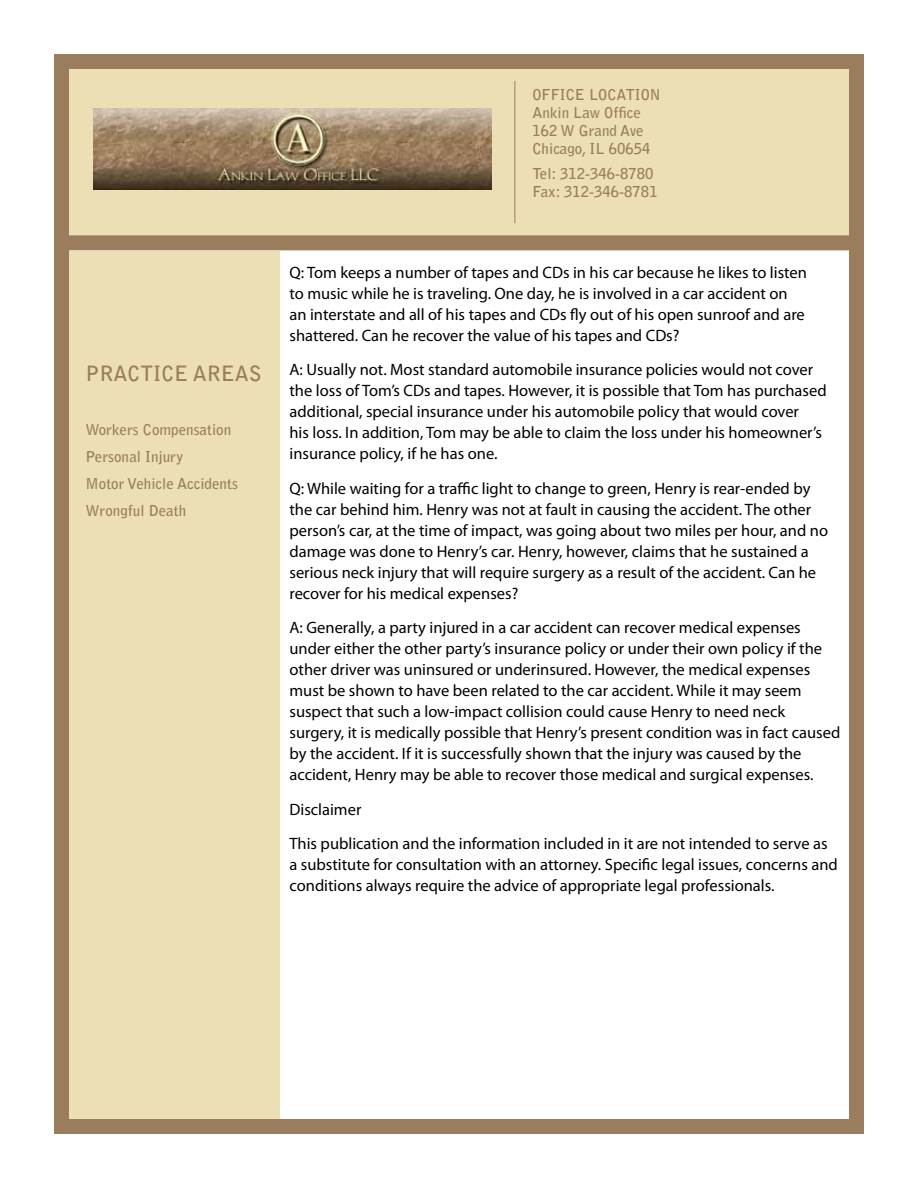
<style>
.page{position:relative;width:918px;height:1188px;background:#fff}
.page>*{position:absolute;margin:0;border:0;box-sizing:border-box;transform-origin:0 0}
.t1{font:700 21px "Bell Gothic Std";color:#9a7d5d}
.t2{font:16.5px/21px "Myriad Pro";color:#000}
.t3{font:700 15px/18px "Bell Gothic Std";color:#9a7d5d}
</style>
<div class="page">
<div style="left:54px;top:251px;width:225px;height:883px;background:#ecdfb3"></div>
<div style="left:54px;top:54px;width:810px;height:1080px;border:15px solid #9a7d5d"></div>
<div style="left:54px;top:54px;width:810px;height:196px;background:#ecdfb3;border:15px solid #9a7d5d"></div>
<img style="left:93px;top:109px;width:399px;height:81px">
<hr style="left:514px;top:81px;width:1px;height:142px;background:#9a7d5d">
<p class="t1" style="left:86px;top:361px;width:178px">PRACTICE AREAS</p>
<p class="t3" style="left:86px;top:417px;width:154px;line-height:27px">Workers Compensation<br>Personal Injury<br>Motor Vehicle Accidents<br>Wrongful Death</p>
<p class="t3" style="left:532px;top:85px;width:130px">OFFICE LOCATION<br>Ankin Law Office<br>162 W Grand Ave<br>Chicago, IL 60654</p>
<p class="t3" style="left:532px;top:165px;width:127px">Tel: 312-346-8780<br>Fax: 312-346-8781</p>
<p class="t2" style="left:290px;top:262px;width:519px">Q: Tom keeps a number of tapes and CDs in his car because he likes to listen to music while he is traveling. One day, he is involved in a car accident on an interstate and all of his tapes and CDs fly out of his open sunroof and are shattered. Can he recover the value of his tapes and CDs?</p>
<p class="t2" style="left:290px;top:359px;width:539px">A: Usually not. Most standard automobile insurance policies would not cover the loss of Tom’s CDs and tapes. However, it is possible that Tom has purchased additional, special insurance under his automobile policy that would cover<br>his loss. In addition, Tom may be able to claim the loss under his homeowner’s insurance policy, if he has one.</p>
<p class="t2" style="left:290px;top:478px;width:540px">Q: While waiting for a traffic light to change to green, Henry is rear-ended by the car behind him. Henry was not at fault in causing the accident. The other person’s car, at the time of impact, was going about two miles per hour, and no damage was done to Henry’s car. Henry, however, claims that he sustained a serious neck injury that will require surgery as a result of the accident. Can he recover for his medical expenses?</p>
<p class="t2" style="left:290px;top:617px;width:552px">A: Generally, a party injured in a car accident can recover medical expenses under either the other party’s insurance policy or under their own policy if the other driver was uninsured or underinsured. However, the medical expenses must be shown to have been related to the car accident. While it may seem suspect that such a low-impact collision could cause Henry to need neck surgery, it is medically possible that Henry’s present condition was in fact caused by the accident. If it is successfully shown that the injury was caused by the accident, Henry may be able to recover those medical and surgical expenses.</p>
<p class="t2" style="left:290px;top:792px;width:540px;line-height:34.5px">Disclaimer<br>This publication and the information included in it are not intended to serve as</p>
<p class="t2" style="left:290px;top:854px;width:550px">a substitute for consultation with an attorney. Specific legal issues, concerns and conditions always require the advice of appropriate legal professionals.</p>
</div>
